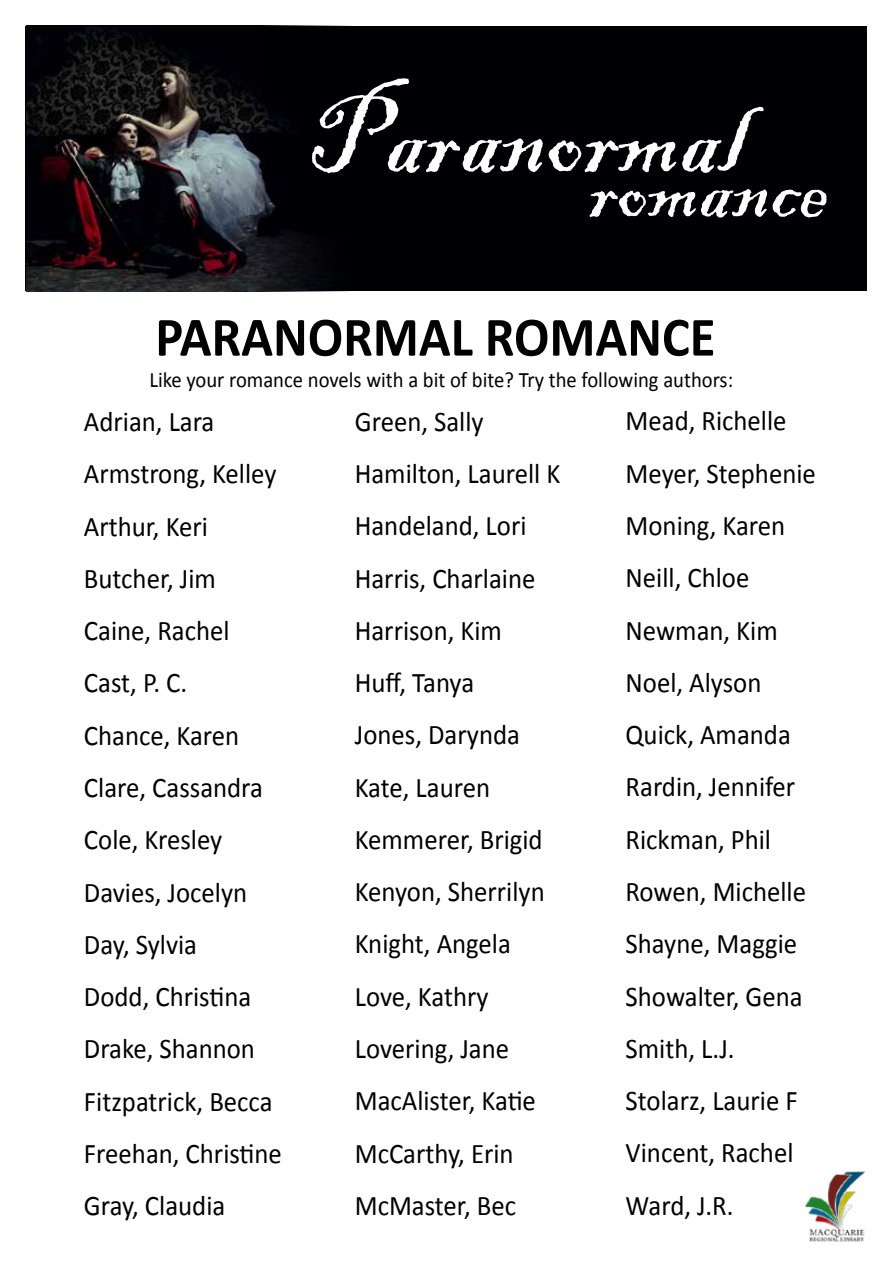
<style>
.page{position:relative;width:893px;height:1263px;background:#fff}
.page>*{position:absolute;margin:0;border:0;box-sizing:border-box;transform-origin:0 0}
.t1{font:112.5px "Blackadder ITC";color:#fff}
.t2{font:93px "Blackadder ITC";color:#fff}
.t3{font:700 55.95px "Calibri";color:#000;scale:.94 1}
.t4{font:28.5px/52.2px "Calibri";color:#000;scale:.94 1}
.t5{font:22.05px "Calibri";color:#000;scale:.94 1}
</style>
<div class="page">
<div style="left:26px;top:26px;width:841px;height:265px;background:#000004"></div>
<img style="left:26px;top:26px;width:325px;height:266px">
<img style="left:805px;top:1171px;width:60px;height:71px">
<h1 class="t1" style="left:307px;top:70px;width:441px">Paranormal</h1>
<h2 class="t2" style="left:589px;top:133px;width:241px">romance</h2>
<h3 class="t3" style="left:155px;top:301px;width:597px">PARANORMAL ROMANCE</h3>
<p class="t5" style="left:149px;top:366px;width:623px">Like your romance novels with a bit of bite? Try the following authors:</p>
<p class="t4" style="left:84px;top:396px;width:212px">Adrian, Lara<br>Armstrong, Kelley<br>Arthur, Keri<br>Butcher, Jim<br>Caine, Rachel<br>Cast, P. C.<br>Chance, Karen<br>Clare, Cassandra<br>Cole, Kresley<br>Davies, Jocelyn<br>Day, Sylvia<br>Dodd, Christina<br>Drake, Shannon<br>Fitzpatrick, Becca<br>Freehan, Christine<br>Gray, Claudia</p>
<p class="t4" style="left:355px;top:395px;width:220px">Green, Sally<br>Hamilton, Laurell K<br>Handeland, Lori<br>Harris, Charlaine<br>Harrison, Kim<br>Huff, Tanya<br>Jones, Darynda<br>Kate, Lauren<br>Kemmerer, Brigid<br>Kenyon, Sherrilyn<br>Knight, Angela<br>Love, Kathry<br>Lovering, Jane<br>MacAlister, Katie<br>McCarthy, Erin<br>McMaster, Bec</p>
<p class="t4" style="left:626px;top:395px;width:204px">Mead, Richelle<br>Meyer, Stephenie<br>Moning, Karen<br>Neill, Chloe<br>Newman, Kim<br>Noel, Alyson<br>Quick, Amanda<br>Rardin, Jennifer<br>Rickman, Phil<br>Rowen, Michelle<br>Shayne, Maggie<br>Showalter, Gena<br>Smith, L.J.<br>Stolarz, Laurie F<br>Vincent, Rachel<br>Ward, J.R.</p>
</div>
